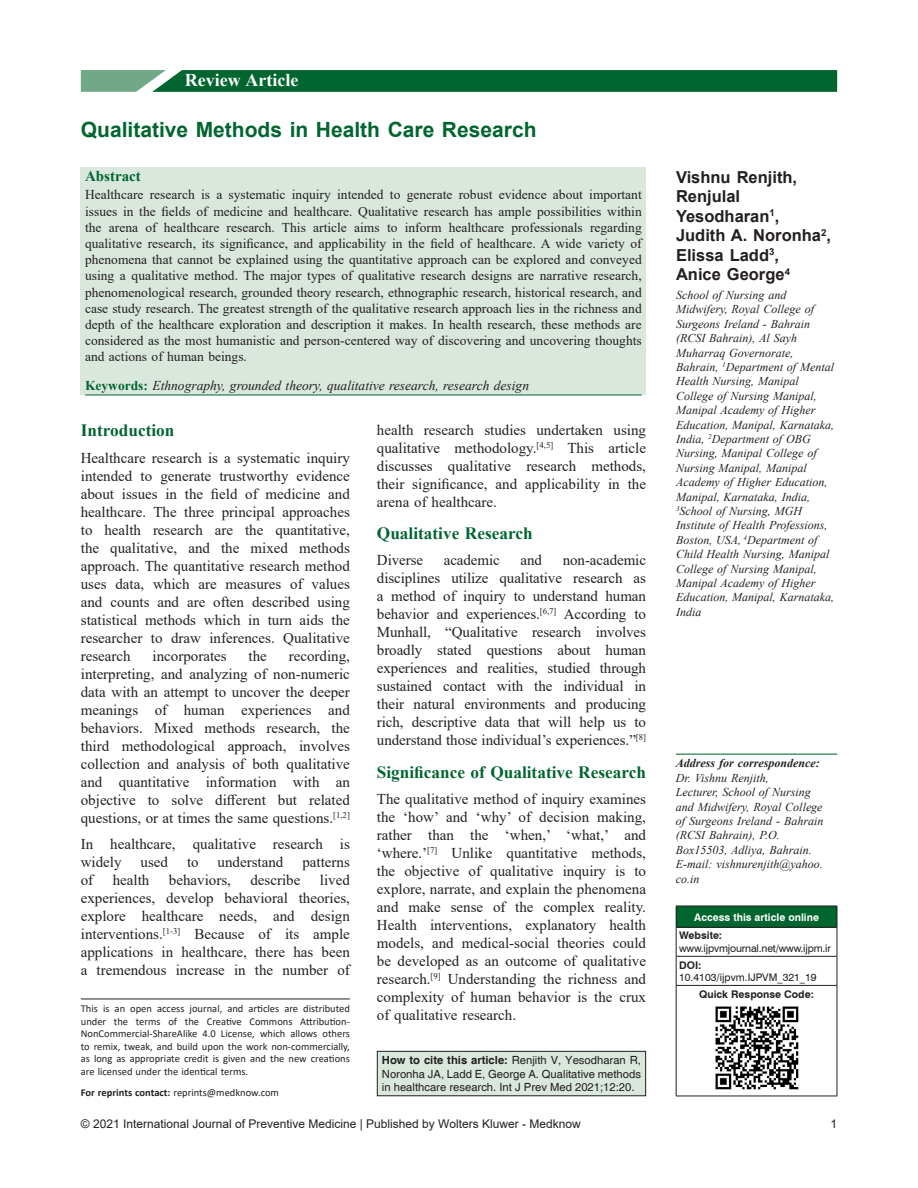
<style>
.page{position:relative;width:918px;height:1188px;background:#fff}
.page>*{position:absolute;margin:0;border:0;box-sizing:border-box;transform-origin:0 0}
.AT{font:700 21px "Arial";color:#00652e}
.AH{font:700 18px "Times New Roman";color:#fff}
.t1{font:700 17.25px "Times New Roman";color:#00652e}
.AU{font:700 16.5px/19.5px "Arial";color:#231f20}
.TX{font:15px/18px "Times New Roman";color:#231f20;text-align:justify}
.ABSH{font:700 15px "Times New Roman";color:#00652e}
.ABS{font:13.5px/16.2px "Times New Roman";color:#231f20;text-align:justify}
.KWD{font:italic 13.5px "Times New Roman";color:#231f20}
.AFF{font:italic 12px/14.4px "Times New Roman";color:#231f20}
.ADD{font:italic 12px/14.4px "Times New Roman";color:#231f20}
.t2{font:12px "Arial";color:#231f20}
.HTC{font:11.25px/13.5px "Helvetica";color:#231f20;text-align:justify}
.OS{font:10.5px/12.6px "Calibri";color:#231f20;text-align:justify}
.Website{font:10.5px/12.6px "Swiss 721 BT";letter-spacing:-.015em;color:#231f20}
.DOI{font:10.5px/12.6px "Swiss 721 BT";color:#231f20}
.ATAO{font:700 10.5px "Swiss 721 BT";color:#fff}
.QRC{font:700 10.5px "Swiss 721 BT";color:#231f20}
.s1{font-weight:700;font-style:normal;color:#00652e}
.s2{font-weight:700}
</style>
<div class="page">
<hr style="left:676px;top:754px;width:161px;height:1px;background:#00652e">
<div style="left:81px;top:167px;width:565px;height:228px;background:#d9e7dd"></div>
<hr style="left:85px;top:395px;width:557px;height:1px;background:#00652e">
<svg style="left:81px;top:70px;width:756px;height:22px;background:#126f3c"></svg>
<div style="left:377px;top:1051px;width:269px;height:45px;background:#d9e7dd"></div>
<div style="left:377px;top:1051px;width:269px;height:45px;border:1px solid #231f20"></div>
<hr style="left:81px;top:999px;width:269px;height:1px;background:#231f20">
<div style="left:676px;top:906px;width:161px;height:21px;background:#00652e"></div>
<hr style="left:676px;top:927px;width:161px;height:1px;background:#231f20">
<hr style="left:676px;top:956px;width:161px;height:1px;background:#231f20">
<hr style="left:676px;top:985px;width:161px;height:1px;background:#231f20">
<hr style="left:676px;top:906px;width:161px;height:1px;background:#231f20">
<svg style="left:676px;top:906px;width:1px;height:79px"></svg>
<svg style="left:837px;top:906px;width:1px;height:79px"></svg>
<hr style="left:676px;top:986px;width:1px;height:110px;background:#231f20">
<hr style="left:837px;top:986px;width:1px;height:110px;background:#231f20">
<hr style="left:676px;top:1096px;width:161px;height:1px;background:#231f20">
<img style="left:715px;top:1006px;width:84px;height:84px">
<p class="AH" style="left:185px;top:67px;width:115px">Review Article</p>
<p class="AT" style="left:81px;top:115px;width:457px">Qualitative Methods in Health Care Research</p>
<p class="ABSH" style="left:85px;top:165px;width:57px">Abstract</p>
<p class="ABS" style="left:85px;top:186px;width:558px">Healthcare research is a systematic inquiry intended to generate robust evidence about important issues in the fields of medicine and healthcare. Qualitative research has ample possibilities within the arena of healthcare research. This article aims to inform healthcare professionals regarding qualitative research, its significance, and applicability in the field of healthcare. A wide variety of phenomena that cannot be explained using the quantitative approach can be explored and conveyed using a qualitative method. The major types of qualitative research designs are narrative research, phenomenological research, grounded theory research, ethnographic research, historical research, and case study research. The greatest strength of the qualitative research approach lies in the richness and depth of the healthcare exploration and description it makes. In health research, these methods are considered as the most humanistic and person-centered way of discovering and uncovering thoughts and actions of human beings.</p>
<p class="KWD" style="left:85px;top:377px;width:446px"><span class="s1">Keywords:</span> Ethnography, grounded theory, qualitative research, research design</p>
<h1 class="t1" style="left:81px;top:418px;width:95px">Introduction</h1>
<p class="TX" style="left:81px;top:448px;width:271px">Healthcare research is a systematic inquiry intended to generate trustworthy evidence about issues in the field of medicine and healthcare. The three principal approaches to health research are the quantitative, the qualitative, and the mixed methods approach. The quantitative research method uses data, which are measures of values and counts and are often described using statistical methods which in turn aids the researcher to draw inferences. Qualitative research</p>
<p class="TX" style="left:81px;top:646px;width:271px;text-indent:208px">recording, interpreting, and analyzing of non-numeric data with an attempt to uncover the deeper meanings of human experiences and behaviors. Mixed methods research, the third methodological approach, involves collection and analysis of both qualitative and quantitative information with an objective to solve different but related questions, or at times the same questions.<sup>[1,2]</sup></p>
<p class="TX" style="left:81px;top:834px;width:271px">In healthcare, qualitative research is widely</p>
<p class="TX" style="left:153px;top:646px;width:76px">incorporates</p>
<p class="TX" style="left:249px;top:646px;width:20px">the</p>
<p class="TX" style="left:141px;top:852px;width:29px">used</p>
<p class="TX" style="left:187px;top:852px;width:13px">to</p>
<p class="TX" style="left:218px;top:852px;width:67px">understand</p>
<p class="TX" style="left:302px;top:852px;width:49px">patterns</p>
<p class="TX" style="left:81px;top:870px;width:271px;text-indent:239px">lived experiences, develop behavioral theories, explore healthcare needs, and design interventions.<sup>[1-3]</sup> Because of its ample applications in healthcare, there has been a tremendous increase in the number of</p>
<p class="TX" style="left:81px;top:870px;width:14px">of</p>
<p class="TX" style="left:113px;top:870px;width:38px">health</p>
<p class="TX" style="left:169px;top:870px;width:64px">behaviors,</p>
<p class="TX" style="left:250px;top:870px;width:51px">describe</p>
<p class="OS" style="left:81px;top:1002px;width:271px">This is an open access journal, and articles are distributed under the terms of the Creative Commons Attribution-NonCommercial-ShareAlike 4.0 License, which allows others to remix, tweak, and build upon the work non-commercially, as long as appropriate credit is given and the new creations are licensed under the identical terms.</p>
<p class="OS" style="left:81px;top:1086px;width:200px"><span class="s2">For reprints contact:</span> reprints@medknow.com</p>
<p class="TX" style="left:377px;top:420px;width:271px">health research studies undertaken using qualitative methodology.<sup>[4,5]</sup> This article discusses qualitative research methods, their significance, and applicability in the arena of healthcare.</p>
<h1 class="t1" style="left:377px;top:521px;width:157px">Qualitative Research</h1>
<p class="TX" style="left:377px;top:551px;width:48px">Diverse</p>
<p class="TX" style="left:444px;top:551px;width:58px">academic</p>
<p class="TX" style="left:521px;top:551px;width:23px">and</p>
<p class="TX" style="left:377px;top:551px;width:271px;text-indent:186px">non-academic disciplines utilize qualitative research as a method of inquiry to understand human behavior and experiences.<sup>[6,7]</sup> According to Munhall, “Qualitative research involves broadly stated questions about human experiences and realities, studied through sustained contact with the individual in their natural environments and producing rich, descriptive data that will help us to understand those individual’s experiences.”<sup>[8]</sup></p>
<h1 class="t1" style="left:377px;top:760px;width:271px">Significance of Qualitative Research</h1>
<p class="TX" style="left:377px;top:790px;width:271px">The qualitative method of inquiry examines the ‘how’ and ‘why’ of decision making, rather than the ‘when,’ ‘what,’ and ‘where.’<sup>[7]</sup> Unlike quantitative methods, the objective of qualitative inquiry is to explore, narrate, and explain the phenomena and make sense of the complex reality.<br>Health interventions, explanatory health models, and medical-social theories could be developed as an outcome of qualitative research.<sup>[9]</sup> Understanding the richness and complexity of human behavior is the crux of qualitative research.</p>
<p class="HTC" style="left:382px;top:1054px;width:261px"><span class="s2">How to cite this article:</span> Renjith V, Yesodharan R, Noronha JA, Ladd E, George A. Qualitative methods in healthcare research. Int J Prev Med 2021;12:20.</p>
<p class="AU" style="left:676px;top:168px;width:157px">Vishnu Renjith,<br>Renjulal<br>Yesodharan<sup>1</sup>,<br>Judith A. Noronha<sup>2</sup>,<br>Elissa Ladd<sup>3</sup>,<br>Anice George<sup>4</sup></p>
<p class="AFF" style="left:676px;top:288px;width:160px">School of Nursing and<br>Midwifery, Royal College of<br>Surgeons Ireland - Bahrain (RCSI Bahrain), Al Sayh<br>Muharraq Governorate,<br>Bahrain, <sup>1</sup>Department of Mental<br>Health Nursing, Manipal<br>College of Nursing Manipal,<br>Manipal Academy of Higher<br>Education, Manipal, Karnataka,<br>India, <sup>2</sup>Department of OBG<br>Nursing, Manipal College of<br>Nursing Manipal, Manipal<br>Academy of Higher Education,<br>Manipal, Karnataka, India,<br><sup>3</sup>School of Nursing, MGH<br>Institute of Health Professions,<br>Boston, USA, <sup>4</sup>Department of<br>Child Health Nursing, Manipal<br>College of Nursing Manipal,<br>Manipal Academy of Higher<br>Education, Manipal, Karnataka,<br>India</p>
<p class="ADD" style="left:676px;top:756px;width:149px"><span class="s2">Address for correspondence:<br></span>Dr. Vishnu Renjith,<br>Lecturer, School of Nursing and Midwifery, Royal College of Surgeons Ireland - Bahrain (RCSI Bahrain), P.O.<br>Box15503, Adliya, Bahrain.<br>E-mail: vishnurenjith@yahoo. co.in</p>
<p class="ATAO" style="left:694px;top:910px;width:126px">Access this article online</p>
<p class="Website" style="left:679px;top:929px;width:153px"><span class="s2">Website: </span>www.ijpvmjournal.net/www.ijpm.ir</p>
<p class="DOI" style="left:679px;top:958px;width:139px"><span class="s2">DOI:<br></span>10.4103/ijpvm.IJPVM_321_19</p>
<p class="QRC" style="left:699px;top:987px;width:116px">Quick Response Code:</p>
<p class="t2" style="left:81px;top:1116px;width:501px">© 2021 International Journal of Preventive Medicine | Published by Wolters Kluwer - Medknow</p>
<p class="t2" style="left:830px;top:1116px;width:8px">1</p>
</div>
